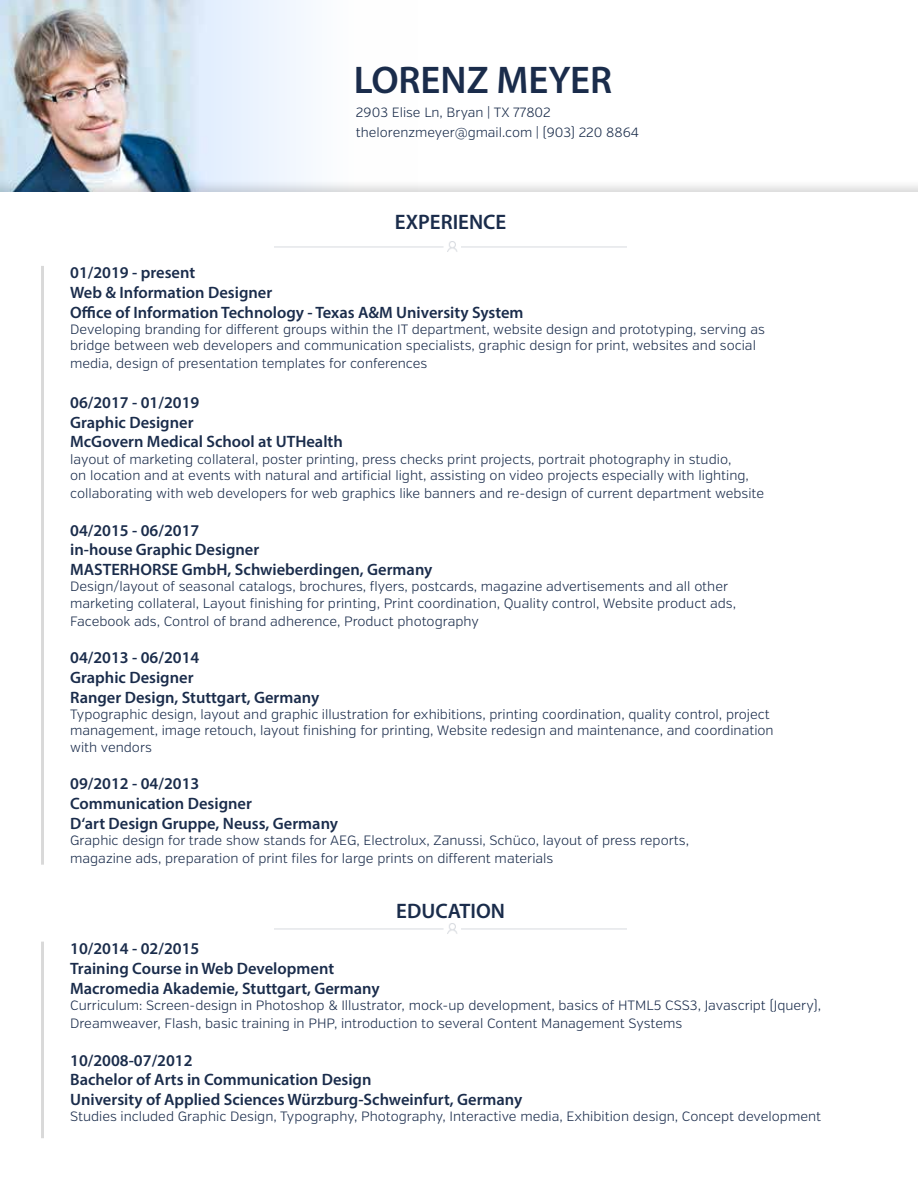
<style>
.page{position:relative;width:918px;height:1188px;background:#fff}
.page>*{position:absolute;margin:0;border:0;box-sizing:border-box;transform-origin:0 0}
.t1{font:600 38.7px "Myriad Pro";color:#1a2c4b}
.t2{font:600 21px "Myriad Pro";color:#1a2c4b}
.t3{font:600 16.5px/19.8px "Myriad Pro";color:#1a2c4b}
.t4{font:300 13.5px/16.2px "Verb";color:#1a2c4b}
.t5{font:300 13.35px/19.4px "Verb";color:#1a2c4a}
</style>
<div class="page">
<img style="left:0;top:0;width:306px;height:179px">
<img style="left:274px;top:241px;width:353px;height:11px">
<img style="left:274px;top:923px;width:353px;height:11px">
<hr style="left:41px;top:266px;width:3px;height:599px;background:#000">
<hr style="left:41px;top:942px;width:3px;height:196px;background:#000">
<h1 class="t1" style="left:354px;top:55px;width:260px">LORENZ MEYER</h1>
<p class="t5" style="left:356px;top:103px;width:285px">2903 Elise Ln, Bryan | TX 77802 thelorenzmeyer@gmail.com | (903) 220 8864</p>
<h2 class="t2" style="left:395px;top:208px;width:113px">EXPERIENCE</h2>
<p class="t3" style="left:70px;top:262px;width:455px">01/2019 - present<br>Web &amp; Information Designer<br>Office of Information Technology - Texas A&amp;M University System</p>
<p class="t4" style="left:70px;top:321px;width:696px">Developing branding for different groups within the IT department, website design and prototyping, serving as bridge between web developers and communication specialists, graphic design for print, websites and social</p>
<p class="t4" style="left:70px;top:356px;width:359px">media, design of presentation templates for conferences</p>
<p class="t3" style="left:70px;top:392px;width:274px">06/2017 - 01/2019<br>Graphic Designer<br>McGovern Medical School at UTHealth</p>
<p class="t4" style="left:70px;top:451px;width:680px">layout of marketing collateral, poster printing, press checks print projects, portrait photography in studio, on location and at events with natural and artificial light, assisting on video projects especially with lighting,</p>
<p class="t4" style="left:70px;top:485px;width:696px">collaborating with web developers for web graphics like banners and re-design of current department website</p>
<p class="t3" style="left:70px;top:520px;width:364px">04/2015 - 06/2017<br>in-house Graphic Designer<br>MASTERHORSE GmbH, Schwieberdingen, Germany</p>
<p class="t4" style="left:70px;top:579px;width:667px">Design/layout of seasonal catalogs, brochures, flyers, postcards, magazine advertisements and all other marketing collateral, Layout finishing for printing, Print coordination, Quality control, Website product ads,</p>
<p class="t4" style="left:70px;top:613px;width:410px">Facebook ads, Control of brand adherence, Product photography</p>
<p class="t3" style="left:70px;top:648px;width:251px">04/2013 - 06/2014<br>Graphic Designer<br>Ranger Design, Stuttgart, Germany</p>
<p class="t4" style="left:70px;top:707px;width:705px">Typographic design, layout and graphic illustration for exhibitions, printing coordination, quality control, project management, image retouch, layout finishing for printing, Website redesign and maintenance, and coordination with vendors</p>
<p class="t3" style="left:70px;top:774px;width:269px">09/2012 - 04/2013<br>Communication Designer<br>D‘art Design Gruppe, Neuss, Germany</p>
<p class="t4" style="left:70px;top:832px;width:620px;line-height:18px">Graphic design for trade show stands for AEG, Electrolux, Zanussi, Schüco, layout of press reports, magazine ads, preparation of print files for large prints on different materials</p>
<h2 class="t2" style="left:396px;top:898px;width:110px">EDUCATION</h2>
<p class="t3" style="left:70px;top:938px;width:311px">10/2014 - 02/2015<br>Training Course in Web Development<br>Macromedia Akademie, Stuttgart, Germany</p>
<p class="t4" style="left:70px;top:996px;width:752px;line-height:18px">Curriculum: Screen-design in Photoshop &amp; Illustrator, mock-up development, basics of HTML5 CSS3, Javascript (Jquery),<br>Dreamweaver, Flash, basic training in PHP, introduction to several Content Management Systems</p>
<p class="t3" style="left:70px;top:1050px;width:454px">10/2008-07/2012<br>Bachelor of Arts in Communication Design<br>University of Applied Sciences Würzburg-Schweinfurt, Germany</p>
<p class="t4" style="left:70px;top:1109px;width:753px">Studies included Graphic Design, Typography, Photography, Interactive media, Exhibition design, Concept development</p>
</div>
